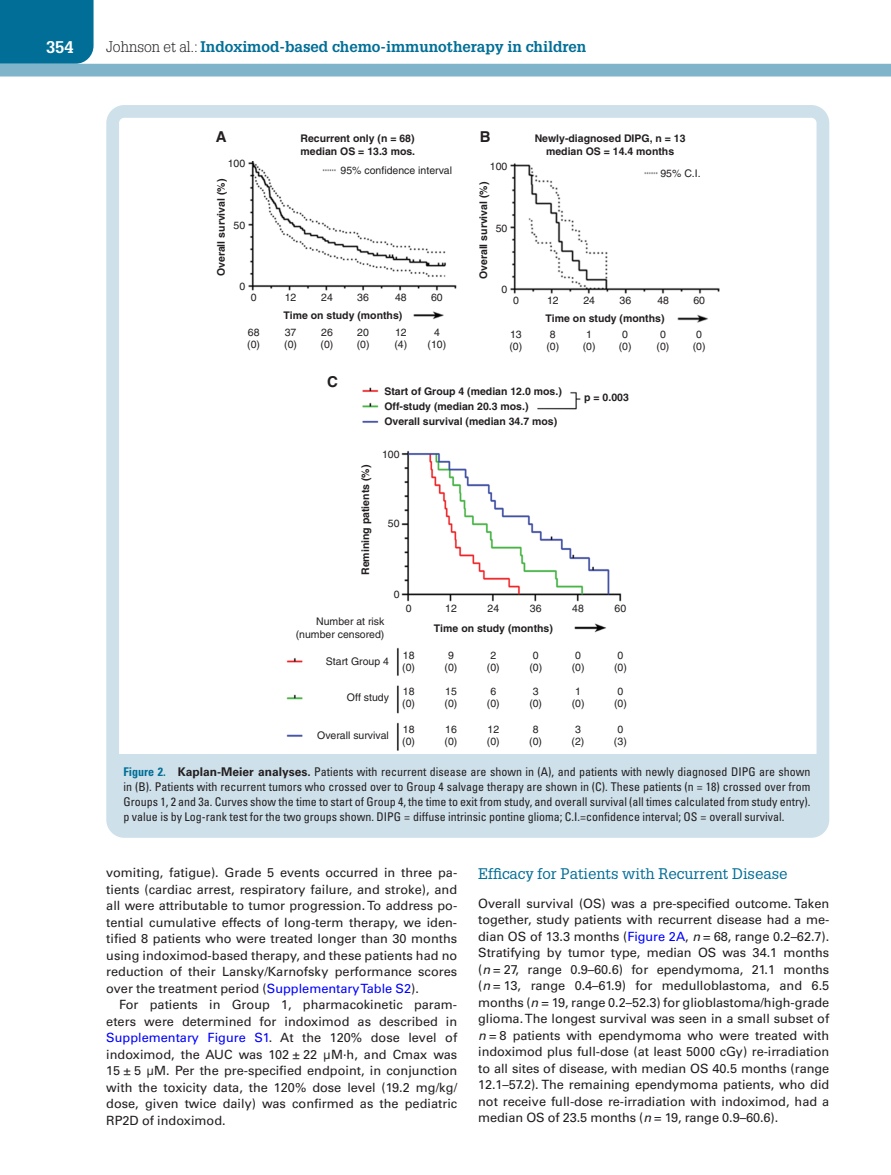
<style>
.page{position:relative;width:891px;height:1175px;background:#fff}
.page>*{position:absolute;margin:0;border:0;box-sizing:border-box;transform-origin:0 0}
.t1{font:700 16.5px "Glypha LT Std";color:#fff}
.t2{font:700 15px "Glypha LT Std";color:#006e96}
.t3{font:15px "Glypha LT Std";color:#006e96}
.t4{font:700 15px "Helvetica";color:#231f20}
.t5{font:12.75px/16.5px "Univers LT Std";color:#231f20;text-align:justify}
.t6{font:condensed 12px/15px "Univers LT Std";color:#231f20;text-align:justify}
.t7{font:700 10.5px/12.6px "Helvetica";color:#231f20}
.t8{font:10.5px/11.7px "Helvetica";color:#231f20}
.s1{font-weight:300;color:#231f20}
.s2{font-weight:700;color:#006e96}
.s3{font-weight:700;font-stretch:normal}
.s4{color:#00f}
.s5{font-style:italic}
</style>
<div class="page">
<div style="left:0;top:0;width:94px;height:64px;background:#006e96"></div>
<div style="left:0;top:64px;width:891px;height:12px;background:#7fb4ca"></div>
<img style="left:249px;top:161px;width:471px;height:589px">
<div style="left:118px;top:754px;width:700px;height:74px;background:#cee0ea"></div>
<div style="left:106px;top:105px;width:723px;height:732px;border:13px solid #cee0ea;border-radius:12px"></div>
<p class="t1" style="left:46px;top:37px;width:29px">354</p>
<p class="t2" style="left:106px;top:37px;width:482px"><span class="s1">Johnson et al.:</span> Indoximod-based chemo-immunotherapy in children</p>
<p class="t4" style="left:216px;top:127px;width:12px">A</p>
<p class="t4" style="left:480px;top:127px;width:12px">B</p>
<p class="t7" style="left:301px;top:132px;width:116px">Recurrent only (n = 68) median OS = 13.3 mos.</p>
<p class="t7" style="left:535px;top:132px;width:152px;text-align:center">Newly-diagnosed DIPG, n = 13 median OS = 14.4 months</p>
<p class="t8" style="left:341px;top:164px;width:113px">95% confidence interval</p>
<p class="t8" style="left:660px;top:167px;width:42px">95% C.I.</p>
<p class="t8" style="left:228px;top:157px;width:19px">100</p>
<p class="t8" style="left:490px;top:160px;width:19px">100</p>
<p class="t7" style="left:215px;top:276px;width:99px;rotate:-90deg">Overall survival (%)</p>
<p class="t7" style="left:477px;top:279px;width:99px;rotate:-90deg">Overall survival (%)</p>
<p class="t8" style="left:234px;top:219px;width:13px">50</p>
<p class="t8" style="left:496px;top:222px;width:13px">50</p>
<p class="t8" style="left:239px;top:281px;width:7px">0</p>
<p class="t8" style="left:251px;top:291px;width:7px">0</p>
<p class="t8" style="left:285px;top:291px;width:13px">12</p>
<p class="t8" style="left:321px;top:291px;width:13px">24</p>
<p class="t8" style="left:357px;top:291px;width:13px">36</p>
<p class="t7" style="left:283px;top:309px;width:121px">Time on study (months)</p>
<p class="t8" style="left:395px;top:291px;width:13px">48</p>
<p class="t8" style="left:431px;top:291px;width:13px">60</p>
<p class="t8" style="left:502px;top:284px;width:7px">0</p>
<p class="t8" style="left:513px;top:294px;width:7px">0</p>
<p class="t8" style="left:547px;top:294px;width:13px">12</p>
<p class="t8" style="left:583px;top:294px;width:13px">24</p>
<p class="t8" style="left:620px;top:294px;width:13px">36</p>
<p class="t7" style="left:546px;top:312px;width:121px">Time on study (months)</p>
<p class="t8" style="left:657px;top:294px;width:13px">48</p>
<p class="t8" style="left:693px;top:294px;width:13px">60</p>
<p class="t8" style="left:247px;top:326px;width:51px">68<br>(0) (0)</p>
<p class="t8" style="left:321px;top:338px;width:50px">(0) (0)</p>
<p class="t8" style="left:394px;top:338px;width:53px">(4) (10)</p>
<p class="t8" style="left:285px;top:326px;width:13px">37</p>
<p class="t8" style="left:321px;top:326px;width:13px">26</p>
<p class="t8" style="left:357px;top:326px;width:13px">20</p>
<p class="t8" style="left:395px;top:326px;width:13px">12</p>
<p class="t8" style="left:434px;top:326px;width:7px">4</p>
<p class="t8" style="left:509px;top:329px;width:14px">13 (0)</p>
<p class="t8" style="left:550px;top:329px;width:7px">8</p>
<p class="t8" style="left:586px;top:329px;width:7px">1</p>
<p class="t8" style="left:622px;top:329px;width:7px">0</p>
<p class="t8" style="left:660px;top:329px;width:7px">0</p>
<p class="t8" style="left:696px;top:329px;width:7px">0</p>
<p class="t8" style="left:546px;top:340px;width:51px">(0) (0)</p>
<p class="t8" style="left:619px;top:340px;width:52px">(0) (0)</p>
<p class="t8" style="left:693px;top:340px;width:14px">(0)</p>
<p class="t4" style="left:327px;top:372px;width:12px">C</p>
<p class="t7" style="left:359px;top:575px;width:112px;rotate:-90deg">Remining patients (%)</p>
<p class="t7" style="left:384px;top:383px;width:179px;line-height:15.5px">Start of Group 4 (median 12.0 mos.)<br>Off-study (median 20.3 mos.)<br>Overall survival (median 34.7 mos)</p>
<p class="t7" style="left:584px;top:391px;width:46px">p = 0.003</p>
<p class="t8" style="left:382px;top:448px;width:19px">100</p>
<p class="t8" style="left:388px;top:518px;width:13px">50</p>
<p class="t8" style="left:394px;top:588px;width:7px">0</p>
<p class="t8" style="left:406px;top:602px;width:7px">0</p>
<p class="t8" style="left:445px;top:602px;width:13px">12</p>
<p class="t8" style="left:488px;top:602px;width:13px">24</p>
<p class="t8" style="left:530px;top:602px;width:13px">36</p>
<p class="t8" style="left:572px;top:602px;width:13px">48</p>
<p class="t8" style="left:615px;top:602px;width:13px">60</p>
<p class="t8" style="left:296px;top:615px;width:90px;line-height:12.6px;text-align:right">Number at risk (number censored)</p>
<p class="t8" style="left:326px;top:655px;width:65px">Start Group 4</p>
<p class="t8" style="left:347px;top:691px;width:44px">Off study</p>
<p class="t8" style="left:317px;top:729px;width:73px">Overall survival</p>
<p class="t7" style="left:434px;top:622px;width:121px">Time on study (months)</p>
<p class="t8" style="left:402px;top:649px;width:14px">18 (0)</p>
<p class="t8" style="left:445px;top:661px;width:14px">(0)</p>
<p class="t8" style="left:487px;top:661px;width:14px">(0)</p>
<p class="t8" style="left:529px;top:661px;width:14px">(0)</p>
<p class="t8" style="left:572px;top:661px;width:14px">(0)</p>
<p class="t8" style="left:614px;top:661px;width:14px">(0)</p>
<p class="t8" style="left:448px;top:649px;width:7px">9</p>
<p class="t8" style="left:490px;top:649px;width:7px">2</p>
<p class="t8" style="left:533px;top:649px;width:7px">0</p>
<p class="t8" style="left:575px;top:649px;width:7px">0</p>
<p class="t8" style="left:618px;top:649px;width:7px">0</p>
<p class="t8" style="left:402px;top:685px;width:14px">18 (0)</p>
<p class="t8" style="left:445px;top:697px;width:14px">(0)</p>
<p class="t8" style="left:487px;top:697px;width:14px">(0)</p>
<p class="t8" style="left:529px;top:697px;width:14px">(0)</p>
<p class="t8" style="left:572px;top:697px;width:14px">(0)</p>
<p class="t8" style="left:614px;top:697px;width:14px">(0)</p>
<p class="t8" style="left:445px;top:685px;width:13px">15</p>
<p class="t8" style="left:490px;top:685px;width:7px">6</p>
<p class="t8" style="left:533px;top:685px;width:7px">3</p>
<p class="t8" style="left:575px;top:685px;width:7px">1</p>
<p class="t8" style="left:618px;top:685px;width:7px">0</p>
<p class="t8" style="left:402px;top:723px;width:14px">18 (0)</p>
<p class="t8" style="left:445px;top:735px;width:14px">(0)</p>
<p class="t8" style="left:487px;top:735px;width:14px">(0)</p>
<p class="t8" style="left:529px;top:735px;width:14px">(0)</p>
<p class="t8" style="left:572px;top:735px;width:14px">(2)</p>
<p class="t8" style="left:614px;top:735px;width:14px">(3)</p>
<p class="t8" style="left:445px;top:723px;width:13px">16</p>
<p class="t8" style="left:488px;top:723px;width:13px">12</p>
<p class="t8" style="left:533px;top:723px;width:7px">8</p>
<p class="t8" style="left:575px;top:723px;width:7px">3</p>
<p class="t8" style="left:617px;top:723px;width:7px">0</p>
<p class="t6" style="left:124px;top:763px;width:689px"><span class="s2">Figure 2.</span> <span class="s3">Kaplan-Meier analyses.</span> Patients with recurrent disease are shown in (A), and patients with newly diagnosed DIPG are shown in (B). Patients with recurrent tumors who crossed over to Group 4 salvage therapy are shown in (C). These patients (n = 18) crossed over from Groups 1, 2 and 3a. Curves show the time to start of Group 4, the time to exit from study, and overall survival (all times calculated from study entry). p value is by Log-rank test for the two groups shown. DIPG = diffuse intrinsic pontine glioma; C.I.=confidence interval; OS = overall survival.</p>
<p class="t5" style="left:106px;top:864px;width:353px">vomiting, fatigue). Grade 5 events occurred in three pa&shy;tients (cardiac arrest, respiratory failure, and stroke), and all were attributable to tumor progression. To address po&shy;tential cumulative effects of long-term therapy, we iden&shy;tified 8 patients who were treated longer than 30 months using indoximod-based therapy, and these patients had no reduction of their Lansky/Karnofsky performance scores over the treatment period (<span class="s4">Supplementary Table S2</span>).</p>
<p class="t5" style="left:106px;top:996px;width:353px;text-indent:13px">For patients in Group 1, pharmacokinetic param&shy;eters were determined for indoximod as described in <span class="s4">Supplementary Figure S1</span>. At the 120% dose level of indoximod, the AUC was 102 ± 22 µM·h, and Cmax was 15 ± 5 µM. Per the pre-specified endpoint, in conjunction with the toxicity data, the 120% dose level (19.2 mg/kg/ dose, given twice daily) was confirmed as the pediatric RP2D of indoximod.</p>
<p class="t3" style="left:478px;top:864px;width:311px">Efficacy for Patients with Recurrent Disease</p>
<p class="t5" style="left:478px;top:895px;width:353px">Overall survival (OS) was a pre-specified outcome. Taken together, study patients with recurrent disease had a me&shy;dian OS of 13.3 months (<span class="s4">Figure 2A</span>, <span class="s5">n</span> = 68, range 0.2–62.7).<br>Stratifying by tumor type, median OS was 34.1 months (<span class="s5">n</span> = 27, range 0.9–60.6) for ependymoma, 21.1 months (<span class="s5">n</span> = 13, range 0.4–61.9) for medulloblastoma, and 6.5 months (<span class="s5">n</span> = 19, range 0.2–52.3) for glioblastoma/high-grade glioma. The longest survival was seen in a small subset of <span class="s5">n</span> = 8 patients with ependymoma who were treated with indoximod plus full-dose (at least 5000 cGy) re-irradiation to all sites of disease, with median OS 40.5 months (range 12.1–57.2). The remaining ependymoma patients, who did not receive full-dose re-irradiation with indoximod, had a median OS of 23.5 months (<span class="s5">n</span> = 19, range 0.9–60.6).</p>
</div>
